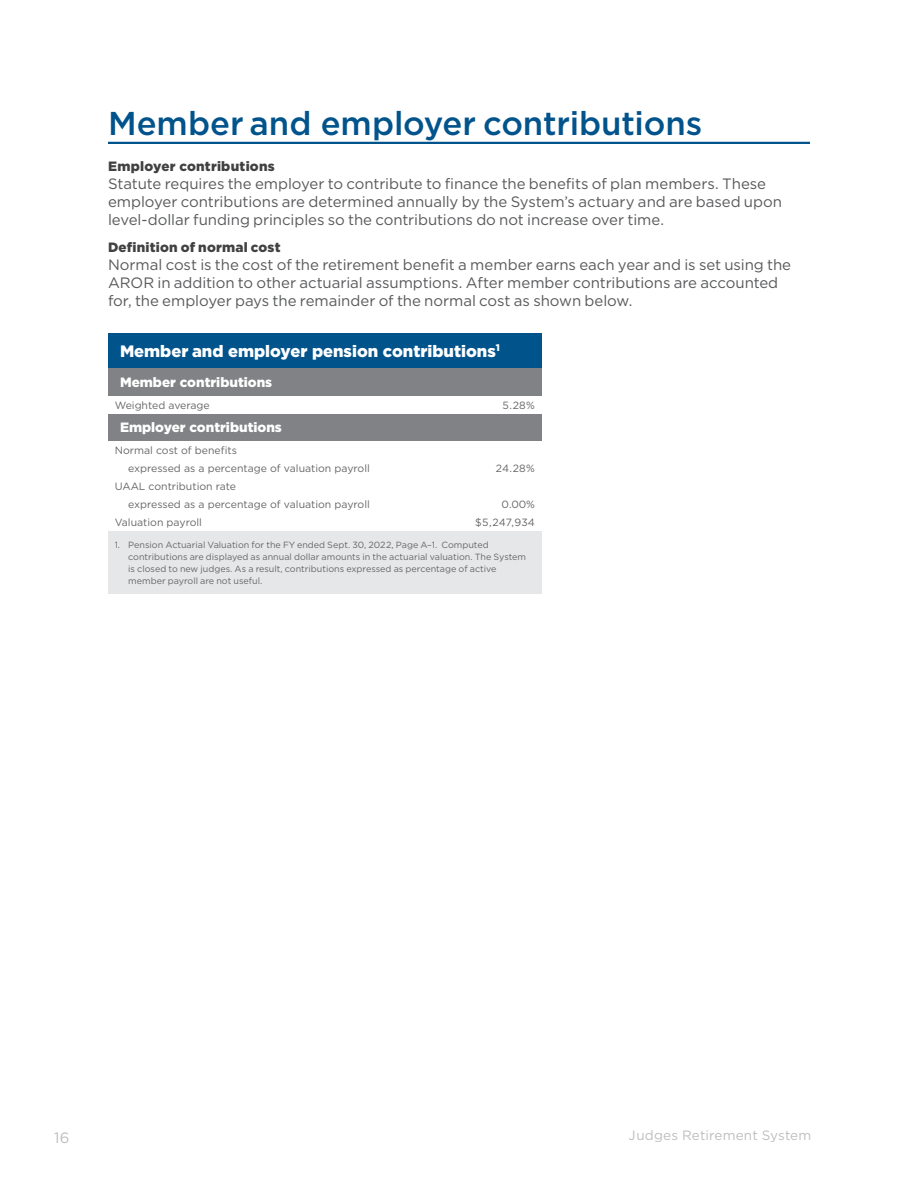
<style>
.page{position:relative;width:918px;height:1188px;background:#fff}
.page>*{position:absolute;margin:0;border:0;box-sizing:border-box;transform-origin:0 0}
.t1{font:500 33px "Gotham";letter-spacing:-.005em;color:#00538b}
.t2{font:900 16.5px "Gotham";color:#fff}
.t3{font:15px/18px "Gotham";letter-spacing:-.005em;color:#58595b}
.t4{font:15px "Gotham";color:#919396}
.t5{font:900 13.5px "Gotham";letter-spacing:.02em;color:#414042}
.t6{font:900 13.5px "Gotham";color:#fff}
.t7{font:13.5px "Gotham";letter-spacing:.01em;color:#919396}
.t8{font:10.5px/18px "Gotham";color:#666}
.t9{font:9px/12px "Gotham";color:#666}
</style>
<div class="page">
<hr style="left:108px;top:142px;width:702px;height:2px;background:#00538b">
<div style="left:108px;top:333px;width:434px;height:35px;background:#00538b"></div>
<div style="left:108px;top:368px;width:434px;height:28px;background:#808285"></div>
<div style="left:108px;top:414px;width:434px;height:27px;background:#808285"></div>
<div style="left:108px;top:531px;width:434px;height:63px;background:#e6e7e8"></div>
<h1 class="t1" style="left:108px;top:105px;width:596px">Member and employer contributions</h1>
<p class="t5" style="left:108px;top:158px;width:168px">Employer contributions</p>
<p class="t3" style="left:108px;top:174px;width:675px">Statute requires the employer to contribute to finance the benefits of plan members. These employer contributions are determined annually by the System’s actuary and are based upon level-dollar funding principles so the contributions do not increase over time.</p>
<p class="t5" style="left:108px;top:239px;width:174px">Definition of normal cost</p>
<p class="t3" style="left:108px;top:255px;width:685px">Normal cost is the cost of the retirement benefit a member earns each year and is set using the<br>AROR in addition to other actuarial assumptions. After member contributions are accounted for, the employer pays the remainder of the normal cost as shown below.</p>
<p class="t2" style="left:120px;top:341px;width:381px">Member and employer pension contributions<sup>1</sup></p>
<p class="t6" style="left:120px;top:375px;width:154px">Member contributions</p>
<p class="t8" style="left:115px;top:396px;width:96px">Weighted average</p>
<p class="t8" style="left:503px;top:396px;width:34px">5.28%</p>
<p class="t6" style="left:120px;top:420px;width:163px">Employer contributions</p>
<p class="t8" style="left:128px;top:441px;width:243px;text-indent:-14px">Normal cost of benefits<br>expressed as a percentage of valuation payroll</p>
<p class="t8" style="left:496px;top:459px;width:41px">24.28%</p>
<p class="t8" style="left:128px;top:477px;width:243px;text-indent:-14px">UAAL contribution rate<br>expressed as a percentage of valuation payroll</p>
<p class="t8" style="left:502px;top:495px;width:35px">0.00%</p>
<p class="t8" style="left:115px;top:513px;width:89px">Valuation payroll</p>
<p class="t8" style="left:475px;top:513px;width:61px">$5,247,934</p>
<p class="t9" style="left:128px;top:538px;width:399px;text-indent:-14px">1. Pension Actuarial Valuation for the FY ended Sept. 30, 2022, Page A–1. Computed contributions are displayed as annual dollar amounts in the actuarial valuation. The System is closed to new judges. As a result, contributions expressed as percentage of active member payroll are not useful.</p>
<p class="t4" style="left:54px;top:1129px;width:17px">16</p>
<p class="t7" style="left:629px;top:1128px;width:184px">Judges Retirement System</p>
</div>
